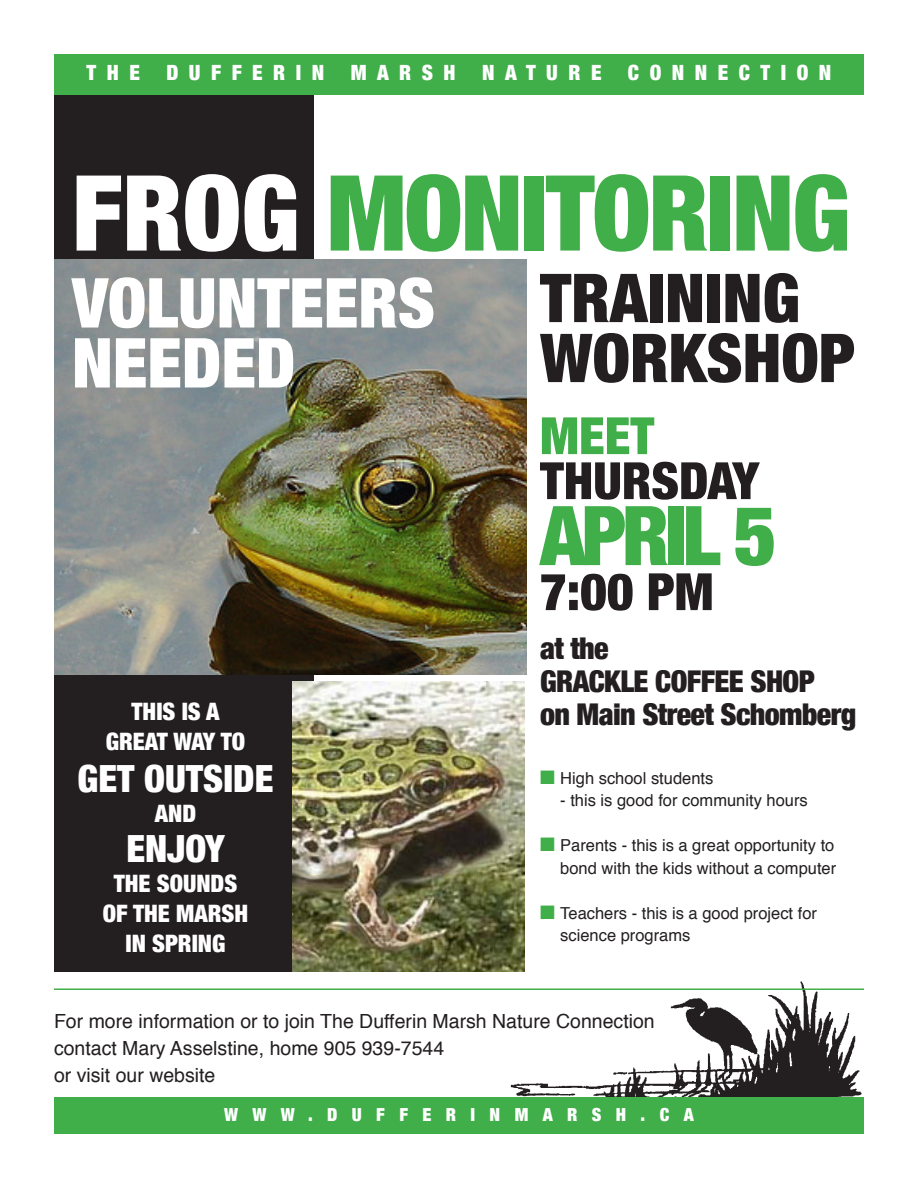
<style>
.page{position:relative;width:918px;height:1188px;background:#fff}
.page>*{position:absolute;margin:0;border:0;box-sizing:border-box;transform-origin:0 0}
.t1{font:900 condensed 105px "Helvetica Neue";letter-spacing:-.02em;color:#40ae49}
.t2{font:900 condensed 82.5px "Helvetica Neue";letter-spacing:-.05em;color:#40ae49}
.t3{font:900 condensed 69px "Helvetica Neue";color:#fff}
.t4{font:900 condensed 67.5px "Helvetica Neue";color:#231f20}
.t5{font:900 condensed 51.45px "Helvetica Neue";color:#231f20}
.t6{font:900 condensed 51.45px "Helvetica Neue";color:#40ae49}
.t7{font:900 condensed 37.5px "Helvetica Neue";color:#fff}
.t8{font:900 condensed 30px "Helvetica Neue";letter-spacing:-.02em;color:#231f20}
.t9{font:900 condensed 24px "Helvetica Neue";color:#fff}
.t10{font:900 condensed 21px "Helvetica Neue";letter-spacing:.5em;color:#fff}
.t11{font:19.5px "Helvetica";color:#231f20}
.t12{font:900 condensed 18px "Helvetica Neue";letter-spacing:.8em;color:#fff}
.t13{font:16.5px/22.5px "Helvetica";color:#231f20;text-align:right}
.s1{color:#fff}
.s2{color:#40ae49}
</style>
<div class="page">
<img style="left:510px;top:959px;width:352px;height:138px">
<div style="left:54px;top:1097px;width:810px;height:37px;background:#40ae49"></div>
<div style="left:54px;top:73px;width:260px;height:899px;background:#231f20"></div>
<hr style="left:54px;top:988px;width:810px;height:2px;background:#40ae49">
<img style="left:54px;top:260px;width:472px;height:415px">
<img style="left:293px;top:682px;width:231px;height:290px">
<div style="left:54px;top:54px;width:810px;height:40px;background:#40ae49"></div>
<p class="t10" style="left:87px;top:56px;width:55px">THE</p>
<p class="t10" style="left:166px;top:56px;width:159px">DUFFERIN</p>
<p class="t10" style="left:351px;top:56px;width:106px">MARSH</p>
<p class="t10" style="left:482px;top:56px;width:121px">NATURE</p>
<p class="t10" style="left:628px;top:56px;width:205px">CONNECTION</p>
<p class="t1" style="left:72px;top:127px;width:780px"><span class="s1">FROG</span> MONITORING</p>
<p class="t3" style="left:72px;top:246px;width:364px">VOLUNTEERS</p>
<p class="t3" style="left:72px;top:306px;width:225px">NEEDED</p>
<p class="t4" style="left:540px;top:243px;width:262px">TRAINING</p>
<p class="t4" style="left:540px;top:303px;width:317px">WORKSHOP</p>
<p class="t6" style="left:540px;top:393px;width:116px">MEET</p>
<p class="t5" style="left:540px;top:438px;width:221px">THURSDAY</p>
<p class="t2" style="left:540px;top:468px;width:238px">APRIL 5</p>
<p class="t5" style="left:540px;top:549px;width:175px">7:00 PM</p>
<p class="t8" style="left:540px;top:624px;width:70px">at the</p>
<p class="t8" style="left:540px;top:657px;width:276px">GRACKLE COFFEE SHOP</p>
<p class="t9" style="left:131px;top:692px;width:90px">THIS IS A</p>
<p class="t8" style="left:540px;top:690px;width:318px">on Main Street Schomberg</p>
<p class="t9" style="left:106px;top:722px;width:141px">GREAT WAY TO</p>
<p class="t7" style="left:78px;top:748px;width:197px">GET OUTSIDE</p>
<p class="t9" style="left:155px;top:794px;width:43px">AND</p>
<p class="t7" style="left:126px;top:818px;width:100px">ENJOY</p>
<p class="t9" style="left:114px;top:864px;width:125px">THE SOUNDS</p>
<p class="t9" style="left:103px;top:894px;width:147px">OF THE MARSH</p>
<p class="t9" style="left:125px;top:924px;width:102px">IN SPRING</p>
<p class="t13" style="left:540px;top:767px;width:175px"><span class="s2">■</span> High school students</p>
<p class="t13" style="left:560px;top:789px;width:249px">- this is good for community hours</p>
<p class="t13" style="left:540px;top:834px;width:298px"><span class="s2">■</span> Parents - this is a great opportunity to bond with the kids without a computer</p>
<p class="t13" style="left:560px;top:902px;width:258px;text-align:left;text-indent:-20px"><span class="s2">■</span> Teachers - this is a good project for science programs</p>
<p class="t11" style="left:54px;top:1006px;width:602px">For more information or to join The Dufferin Marsh Nature Connection</p>
<p class="t11" style="left:54px;top:1033px;width:392px">contact Mary Asselstine, home 905 939-7544</p>
<p class="t11" style="left:54px;top:1060px;width:163px">or visit our website</p>
<p class="t12" style="left:224px;top:1100px;width:471px">WWW.DUFFERINMARSH.CA</p>
</div>
